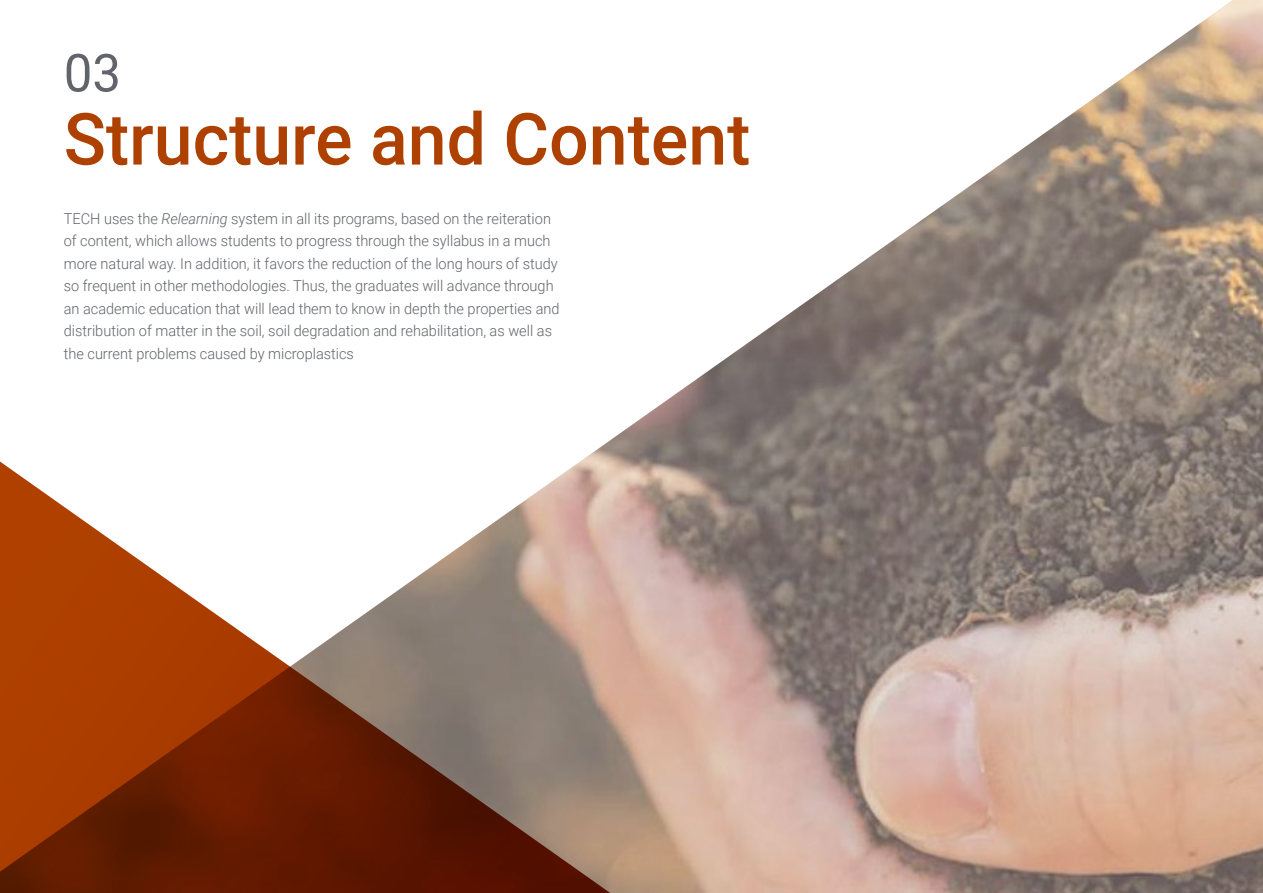
<style>
.page{position:relative;width:1263px;height:893px;background:#fff}
.page>*{position:absolute;margin:0;border:0;box-sizing:border-box;transform-origin:0 0}
.t1{font:500 72px "Roboto";color:#ae4000}
.t2{font:52.5px "Roboto";color:#61646a}
.t3{font:300 15px/22.5px "Roboto";color:#61646a}
.s1{font-style:italic}
</style>
<div class="page">
<img style="left:602px;top:0;width:661px;height:893px">
<svg style="left:0;top:446px;width:640px;height:447px"></svg>
<h2 class="t2" style="left:64px;top:36px;width:59px">03</h2>
<h1 class="t1" style="left:64px;top:89px;width:688px">Structure and Content</h1>
<p class="t3" style="left:64px;top:207px;width:497px">TECH uses the <span class="s1">Relearning</span> system in all its programs, based on the reiteration of content, which allows students to progress through the syllabus in a much more natural way. In addition, it favors the reduction of the long hours of study so frequent in other methodologies. Thus, the graduates will advance through an academic education that will lead them to know in depth the properties and distribution of matter in the soil, soil degradation and rehabilitation, as well as the current problems caused by microplastics</p>
</div>
